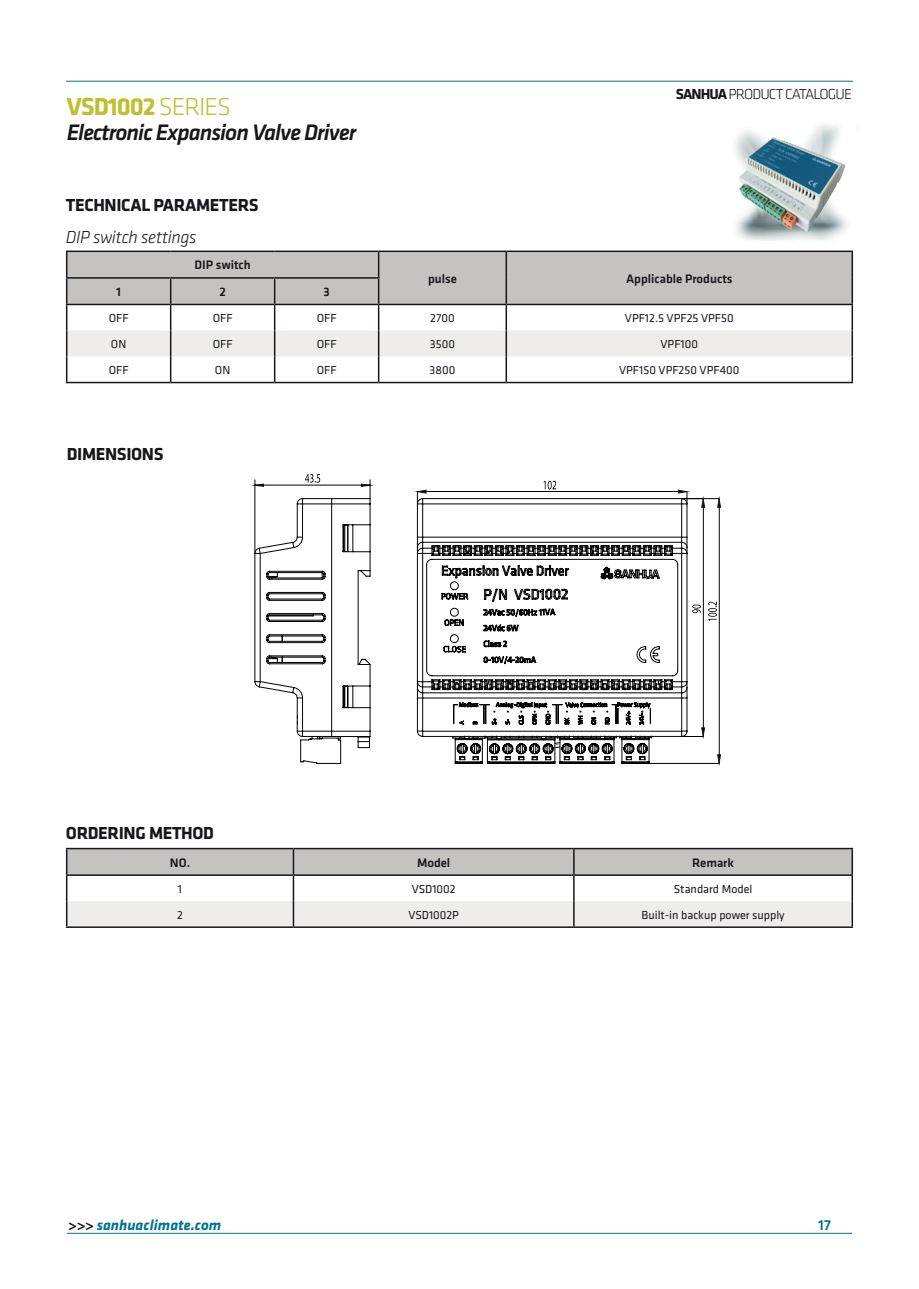
<style>
.page{position:relative;width:919px;height:1289px;background:#fff}
.page>*{position:absolute;margin:0;border:0;box-sizing:border-box;transform-origin:0 0}
.t1{font:700 25.5px "Klavika";letter-spacing:-.04em;color:#bfbf32}
.t2{font:italic 500 23.25px "Klavika";letter-spacing:-.04em;color:#19161b}
.t3{font:700 18px "Klavika";letter-spacing:-.02em;color:#19161b}
.t4{font:italic 300 18px "Klavika";letter-spacing:-.02em;color:#19161b}
.t5{font:300 15px "Klavika";letter-spacing:-.06em;color:#19161b}
.t6{font:italic 700 15px "Klavika";color:#017390}
.t7{font:500 15px "Klavika";color:#017390}
.t8{font:500 12.75px "Klavika";color:#19161b}
.t9{font:12px "Klavika";color:#19161b}
.s1{font-weight:300}
.s2{font-weight:700}
.s3{font-style:normal;color:#19161b}
</style>
<div class="page">
<hr style="left:67px;top:1232px;width:785px;height:1px;background:#017390">
<hr style="left:66px;top:81px;width:787px;height:1px;background:#017390">
<hr style="left:66px;top:250px;width:105px;height:2px;background:#19161b">
<hr style="left:171px;top:250px;width:104px;height:2px;background:#19161b">
<hr style="left:275px;top:250px;width:103px;height:2px;background:#19161b">
<hr style="left:378px;top:250px;width:128px;height:2px;background:#19161b">
<hr style="left:506px;top:250px;width:347px;height:2px;background:#19161b">
<hr style="left:851px;top:252px;width:2px;height:26px;background:#19161b">
<hr style="left:851px;top:278px;width:2px;height:26px;background:#19161b">
<hr style="left:506px;top:304px;width:347px;height:1px;background:#19161b">
<hr style="left:851px;top:305px;width:2px;height:25px;background:#19161b">
<hr style="left:851px;top:330px;width:2px;height:26px;background:#19161b">
<svg style="left:66px;top:251px;width:786px;height:131px"></svg>
<hr style="left:505px;top:356px;width:2px;height:26px;background:#19161b">
<hr style="left:851px;top:356px;width:2px;height:26px;background:#19161b">
<hr style="left:66px;top:382px;width:105px;height:1px;background:#19161b">
<hr style="left:171px;top:382px;width:104px;height:1px;background:#19161b">
<hr style="left:275px;top:382px;width:103px;height:1px;background:#19161b">
<hr style="left:378px;top:382px;width:128px;height:1px;background:#19161b">
<hr style="left:506px;top:382px;width:347px;height:1px;background:#19161b">
<hr style="left:851px;top:849px;width:2px;height:25px;background:#19161b">
<hr style="left:293px;top:847px;width:281px;height:2px;background:#19161b">
<hr style="left:574px;top:847px;width:279px;height:2px;background:#19161b">
<hr style="left:66px;top:847px;width:227px;height:2px;background:#19161b">
<hr style="left:574px;top:874px;width:279px;height:1px;background:#19161b">
<hr style="left:851px;top:875px;width:2px;height:26px;background:#19161b">
<svg style="left:66px;top:848px;width:786px;height:78px"></svg>
<hr style="left:851px;top:901px;width:2px;height:25px;background:#19161b">
<hr style="left:66px;top:926px;width:227px;height:1px;background:#19161b">
<hr style="left:293px;top:926px;width:281px;height:1px;background:#19161b">
<hr style="left:574px;top:926px;width:279px;height:1px;background:#19161b">
<img style="left:732px;top:135px;width:115px;height:99px">
<svg style="left:414px;top:489px;width:12px;height:15px"></svg>
<svg style="left:543px;top:481px;width:13px;height:8px"></svg>
<svg style="left:677px;top:489px;width:9px;height:2px"></svg>
<hr style="left:719px;top:507px;width:1px;height:248px;background:#030303">
<svg style="left:719px;top:496px;width:2px;height:12px"></svg>
<svg style="left:454px;top:541px;width:267px;height:225px"></svg>
<svg style="left:254px;top:474px;width:117px;height:290px"></svg>
<svg style="left:417px;top:491px;width:302px;height:272px"></svg>
<h1 class="t1" style="left:67px;top:93px;width:166px">VSD1002 <span class="s1">SERIES</span></h1>
<h2 class="t2" style="left:67px;top:119px;width:291px">Electronic Expansion Valve Driver</h2>
<h3 class="t3" style="left:66px;top:195px;width:194px">TECHNICAL PARAMETERS</h3>
<h3 class="t4" style="left:66px;top:227px;width:132px">DIP switch settings</h3>
<p class="t8" style="left:194px;top:258px;width:58px">DIP switch</p>
<p class="t5" style="left:675px;top:86px;width:178px"><span class="s2">SANHUA</span> PRODUCT CATALOGUE</p>
<p class="t8" style="left:428px;top:271px;width:30px">pulse</p>
<p class="t8" style="left:626px;top:271px;width:108px">Applicable Products</p>
<p class="t8" style="left:116px;top:285px;width:6px">1</p>
<p class="t8" style="left:219px;top:285px;width:8px">2</p>
<p class="t8" style="left:323px;top:285px;width:8px">3</p>
<p class="t9" style="left:109px;top:311px;width:21px">OFF</p>
<p class="t9" style="left:213px;top:311px;width:21px">OFF</p>
<p class="t9" style="left:316px;top:311px;width:21px">OFF</p>
<p class="t9" style="left:430px;top:311px;width:26px">2700</p>
<p class="t9" style="left:625px;top:311px;width:110px">VPF12.5 VPF25 VPF50</p>
<p class="t9" style="left:111px;top:337px;width:17px">ON</p>
<p class="t9" style="left:213px;top:337px;width:21px">OFF</p>
<p class="t9" style="left:316px;top:337px;width:21px">OFF</p>
<p class="t9" style="left:430px;top:337px;width:26px">3500</p>
<p class="t9" style="left:660px;top:337px;width:39px">VPF100</p>
<p class="t9" style="left:109px;top:363px;width:21px">OFF</p>
<p class="t9" style="left:215px;top:363px;width:17px">ON</p>
<p class="t9" style="left:316px;top:363px;width:21px">OFF</p>
<p class="t9" style="left:429px;top:363px;width:27px">3800</p>
<p class="t9" style="left:619px;top:363px;width:122px">VPF150 VPF250 VPF400</p>
<h3 class="t3" style="left:67px;top:444px;width:98px">DIMENSIONS</h3>
<h3 class="t3" style="left:66px;top:823px;width:150px">ORDERING METHOD</h3>
<p class="t8" style="left:170px;top:855px;width:22px">NO.</p>
<p class="t8" style="left:417px;top:855px;width:35px">Model</p>
<p class="t8" style="left:692px;top:855px;width:43px">Remark</p>
<p class="t9" style="left:178px;top:882px;width:6px">1</p>
<p class="t9" style="left:411px;top:882px;width:45px">VSD1002</p>
<p class="t9" style="left:673px;top:882px;width:80px">Standard Model</p>
<p class="t9" style="left:177px;top:908px;width:7px">2</p>
<p class="t9" style="left:408px;top:908px;width:52px">VSD1002P</p>
<p class="t9" style="left:641px;top:908px;width:145px">Built-in backup power supply</p>
<p class="t6" style="left:68px;top:1217px;width:155px"><span class="s3">&gt;&gt;&gt;</span> sanhuaclimate.com</p>
<p class="t7" style="left:818px;top:1217px;width:14px">17</p>
</div>
